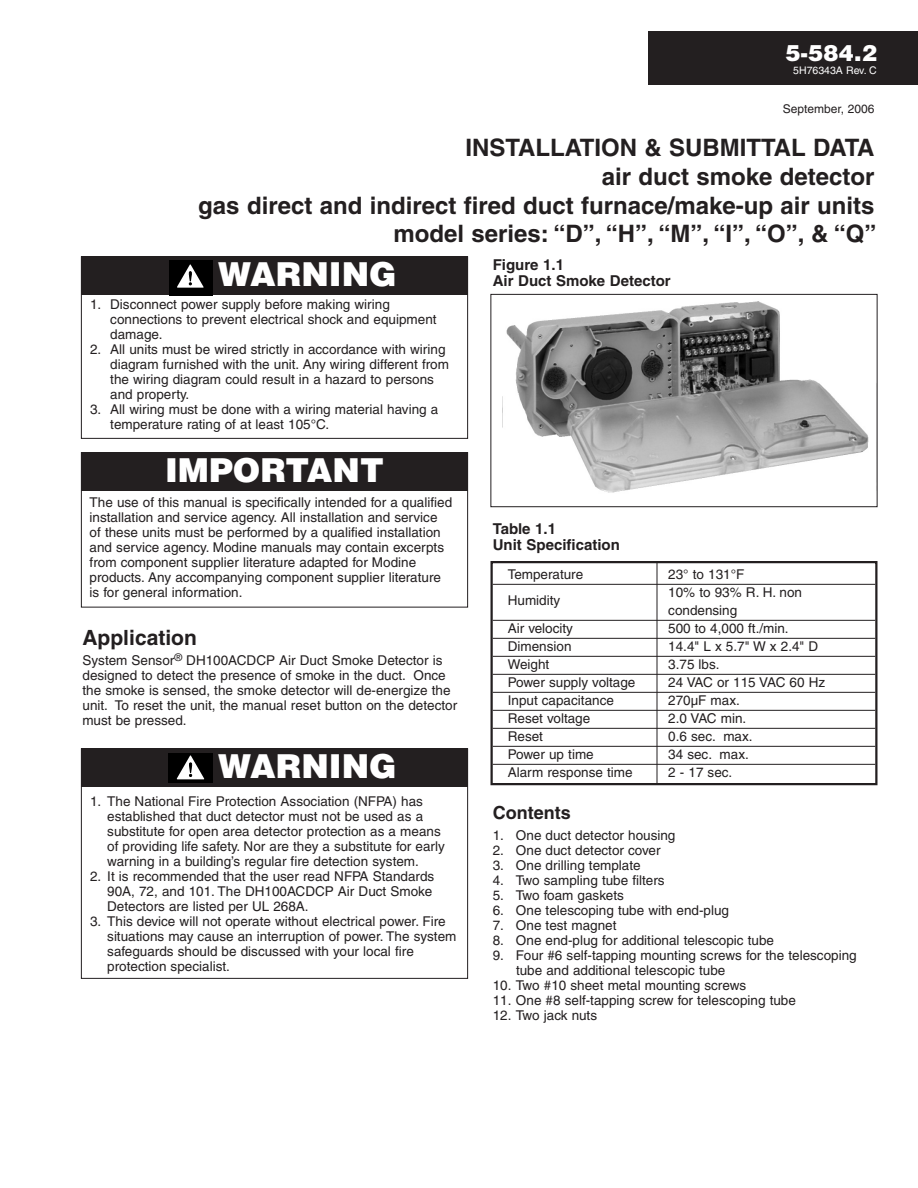
<style>
.page{position:relative;width:918px;height:1188px;background:#fff}
.page>*{position:absolute;margin:0;border:0;box-sizing:border-box;transform-origin:0 0}
.warn_imp{font:900 33px "Helvetica";color:#fff}
.t1{font:700 24px "Helvetica";color:#231f20}
.t2{font:900 22.5px "Helvetica";color:#fff}
.t3{font:700 21px "Helvetica";color:#231f20}
._12_header{font:700 18px "Helvetica";color:#231f20}
.pic_table_header{font:700 15px "Helvetica";color:#231f20}
.body_copy{font:13.5px/15px "Helvetica";color:#231f20}
._10_Heads{font:13.5px/15px "Helvetica";color:#231f20}
.t4{font:12px "Helvetica";color:#231f20}
.t5{font:10.5px "Helvetica";color:#fff}
</style>
<div class="page">
<div style="left:648px;top:31px;width:270px;height:54px;background:#231f20"></div>
<div style="left:81px;top:256px;width:386px;height:40px;background:#231f20"></div>
<div style="left:81px;top:256px;width:387px;height:183px;border:1px solid #231f20"></div>
<div style="left:169px;top:260px;width:44px;height:35px;background:#000"></div>
<svg style="left:177px;top:264px;width:27px;height:24px"></svg>
<div style="left:81px;top:748px;width:386px;height:40px;background:#231f20"></div>
<div style="left:81px;top:748px;width:387px;height:231px;border:1px solid #231f20"></div>
<div style="left:169px;top:753px;width:44px;height:30px;background:#000"></div>
<svg style="left:177px;top:755px;width:27px;height:25px"></svg>
<div style="left:81px;top:452px;width:386px;height:39px;background:#231f20"></div>
<div style="left:81px;top:452px;width:387px;height:156px;border:1px solid #231f20"></div>
<img style="left:502px;top:301px;width:367px;height:192px">
<div style="left:490px;top:294px;width:388px;height:213px;border:1px solid #231f20"></div>
<hr style="left:493px;top:584px;width:382px;height:1px;background:#231f20">
<hr style="left:493px;top:620px;width:382px;height:1px;background:#231f20">
<hr style="left:493px;top:638px;width:382px;height:1px;background:#231f20">
<hr style="left:493px;top:656px;width:382px;height:1px;background:#231f20">
<hr style="left:493px;top:674px;width:382px;height:1px;background:#231f20">
<hr style="left:493px;top:692px;width:382px;height:1px;background:#231f20">
<hr style="left:493px;top:710px;width:382px;height:1px;background:#231f20">
<hr style="left:493px;top:728px;width:382px;height:1px;background:#231f20">
<hr style="left:493px;top:746px;width:382px;height:1px;background:#231f20">
<hr style="left:493px;top:764px;width:382px;height:1px;background:#231f20">
<div style="left:490px;top:561px;width:388px;height:224px;border:2px solid #231f20"></div>
<hr style="left:657px;top:562px;width:1px;height:222px;background:#231f20">
<p class="t2" style="left:785px;top:38px;width:93px">5-584.2</p>
<p class="t5" style="left:793px;top:64px;width:85px">5H76343A Rev. C</p>
<p class="t4" style="left:783px;top:102px;width:93px">September, 2006</p>
<p class="t1" style="left:466px;top:133px;width:410px">INSTALLATION &amp; SUBMITTAL DATA</p>
<p class="t1" style="left:602px;top:162px;width:274px">air duct smoke detector</p>
<p class="t1" style="left:198px;top:191px;width:678px">gas direct and indirect fired duct furnace/make-up air units</p>
<p class="t1" style="left:394px;top:219px;width:484px">model series: “D”, “H”, “M”, “I”, “O”, &amp; “Q”</p>
<p class="warn_imp" style="left:218px;top:252px;width:180px">WARNING</p>
<p class="_10_Heads" style="left:110px;top:297px;width:328px;text-indent:-20px">1. Disconnect power supply before making wiring connections to prevent electrical shock and equipment damage.</p>
<p class="_10_Heads" style="left:110px;top:342px;width:340px;text-indent:-20px">2. All units must be wired strictly in accordance with wiring diagram furnished with the unit. Any wiring different from the wiring diagram could result in a hazard to persons and property.</p>
<p class="_10_Heads" style="left:110px;top:402px;width:330px;text-indent:-20px">3. All wiring must be done with a wiring material having a temperature rating of at least 105°C.</p>
<p class="warn_imp" style="left:165px;top:448px;width:220px">IMPORTANT</p>
<p class="_10_Heads" style="left:90px;top:495px;width:364px">The use of this manual is specifically intended for a qualified installation and service agency. All installation and service<br>of these units must be performed by a qualified installation and service agency. Modine manuals may contain excerpts from component supplier literature adapted for Modine products. Any accompanying component supplier literature is for general information.</p>
<p class="t3" style="left:82px;top:624px;width:116px">Application</p>
<p class="body_copy" style="left:82px;top:653px;width:376px">System Sensor<sup>®</sup> DH100ACDCP Air Duct Smoke Detector is designed to detect the presence of smoke in the duct. Once the smoke is sensed, the smoke detector will de-energize the unit. To reset the unit, the manual reset button on the detector must be pressed.</p>
<p class="warn_imp" style="left:218px;top:744px;width:180px">WARNING</p>
<p class="body_copy" style="left:107px;top:794px;width:339px;text-indent:-17px">1. The National Fire Protection Association (NFPA) has established that duct detector must not be used as a substitute for open area detector protection as a means of providing life safety. Nor are they a substitute for early warning in a building’s regular fire detection system.</p>
<p class="body_copy" style="left:107px;top:869px;width:329px;text-indent:-17px">2. It is recommended that the user read NFPA Standards<br>90A, 72, and 101. The DH100ACDCP Air Duct Smoke<br>Detectors are listed per UL 268A.</p>
<p class="body_copy" style="left:107px;top:914px;width:351px;text-indent:-17px">3. This device will not operate without electrical power. Fire situations may cause an interruption of power. The system safeguards should be discussed with your local fire protection specialist.</p>
<p class="pic_table_header" style="left:493px;top:255px;width:73px">Figure 1.1</p>
<p class="pic_table_header" style="left:493px;top:272px;width:179px">Air Duct Smoke Detector</p>
<p class="pic_table_header" style="left:493px;top:519px;width:65px">Table 1.1</p>
<p class="pic_table_header" style="left:493px;top:536px;width:129px">Unit Specification</p>
<p class="body_copy" style="left:508px;top:567px;width:77px">Temperature</p>
<p class="body_copy" style="left:668px;top:567px;width:78px">23° to 131°F</p>
<p class="body_copy" style="left:508px;top:593px;width:54px">Humidity</p>
<p class="body_copy" style="left:668px;top:584px;width:135px;line-height:18px">10% to 93% R. H. non condensing</p>
<p class="body_copy" style="left:508px;top:621px;width:67px">Air velocity</p>
<p class="body_copy" style="left:668px;top:621px;width:122px">500 to 4,000 ft./min.</p>
<p class="body_copy" style="left:508px;top:639px;width:65px">Dimension</p>
<p class="body_copy" style="left:668px;top:639px;width:152px">14.4" L x 5.7" W x 2.4" D</p>
<p class="body_copy" style="left:508px;top:657px;width:43px">Weight</p>
<p class="body_copy" style="left:668px;top:657px;width:53px">3.75 lbs.</p>
<p class="body_copy" style="left:508px;top:675px;width:129px">Power supply voltage</p>
<p class="body_copy" style="left:668px;top:675px;width:159px">24 VAC or 115 VAC 60 Hz</p>
<p class="body_copy" style="left:508px;top:693px;width:108px">Input capacitance</p>
<p class="body_copy" style="left:668px;top:693px;width:73px">270µF max.</p>
<p class="body_copy" style="left:508px;top:711px;width:84px">Reset voltage</p>
<p class="body_copy" style="left:668px;top:711px;width:80px">2.0 VAC min.</p>
<p class="body_copy" style="left:508px;top:729px;width:37px">Reset</p>
<p class="body_copy" style="left:668px;top:729px;width:86px">0.6 sec. max.</p>
<p class="body_copy" style="left:508px;top:747px;width:88px">Power up time</p>
<p class="body_copy" style="left:668px;top:747px;width:82px">34 sec. max.</p>
<p class="body_copy" style="left:508px;top:765px;width:126px">Alarm response time</p>
<p class="body_copy" style="left:668px;top:765px;width:66px">2 - 17 sec.</p>
<p class="_12_header" style="left:493px;top:802px;width:79px">Contents</p>
<p class="body_copy" style="left:493px;top:828px;width:184px">1. One duct detector housing</p>
<p class="body_copy" style="left:493px;top:843px;width:169px">2. One duct detector cover</p>
<p class="body_copy" style="left:493px;top:858px;width:150px">3. One drilling template</p>
<p class="body_copy" style="left:493px;top:873px;width:173px">4. Two sampling tube filters</p>
<p class="body_copy" style="left:493px;top:888px;width:133px">5. Two foam gaskets</p>
<p class="body_copy" style="left:493px;top:903px;width:238px">6. One telescoping tube with end-plug</p>
<p class="body_copy" style="left:493px;top:918px;width:125px">7. One test magnet</p>
<p class="body_copy" style="left:493px;top:933px;width:283px">8. One end-plug for additional telescopic tube</p>
<p class="body_copy" style="left:516px;top:948px;width:342px;text-indent:-23px">9. Four #6 self-tapping mounting screws for the telescoping tube and additional telescopic tube</p>
<p class="body_copy" style="left:493px;top:978px;width:255px">10. Two #10 sheet metal mounting screws</p>
<p class="body_copy" style="left:493px;top:993px;width:305px">11. One #8 self-tapping screw for telescoping tube</p>
<p class="body_copy" style="left:493px;top:1008px;width:106px">12. Two jack nuts</p>
</div>
